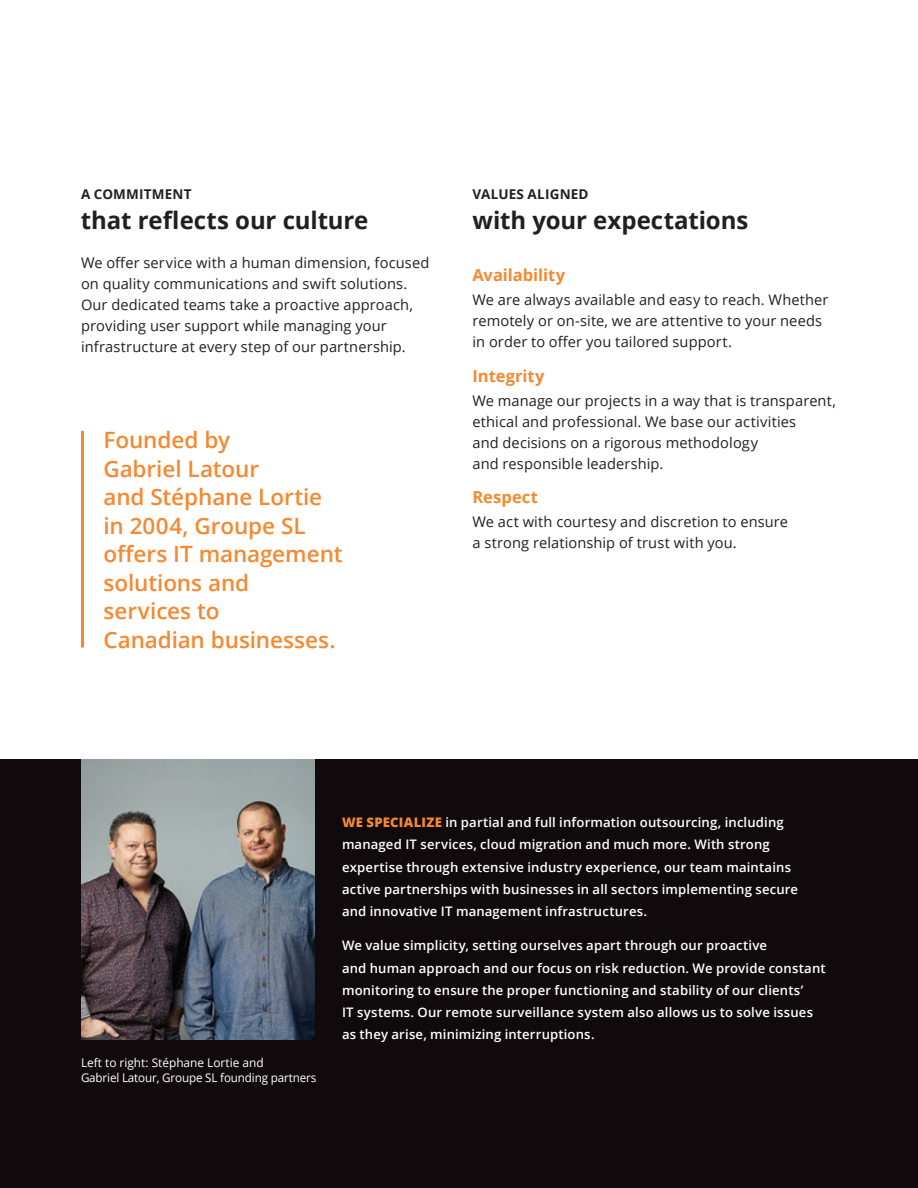
<style>
.page{position:relative;width:918px;height:1188px;background:#fff}
.page>*{position:absolute;margin:0;border:0;box-sizing:border-box;transform-origin:0 0}
.t1{font:700 24px "Open Sans";letter-spacing:-.005em;color:#231f20}
.t2{font:600 22.5px/28.5px "Open Sans";letter-spacing:-.005em;color:#f58931}
.t3{font:700 16.5px "Open Sans";color:#f58931}
.t4{font:14.7px/21px "Open Sans";letter-spacing:.005em;color:#231f20}
.t5{font:700 13.5px "Open Sans";letter-spacing:.015em;color:#231f20}
.t6{font:600 13.2px/22.2px "Open Sans";letter-spacing:.01em;color:#fff}
.t7{font:12px/15px "Open Sans";letter-spacing:-.015em;color:#fff}
.s1{font-weight:800;color:#f58931}
</style>
<div class="page">
<div style="left:0;top:759px;width:918px;height:429px;background:#110a0c"></div>
<hr style="left:81px;top:431px;width:3px;height:217px;background:#f58931">
<img style="left:81px;top:759px;width:234px;height:281px">
<p class="t5" style="left:81px;top:184px;width:112px">A COMMITMENT</p>
<h1 class="t1" style="left:81px;top:203px;width:289px">that reflects our culture</h1>
<p class="t4" style="left:81px;top:252px;width:350px">We offer service with a human dimension, focused on quality communications and swift solutions.<br>Our dedicated teams take a proactive approach, providing user support while managing your infrastructure at every step of our partnership.</p>
<h2 class="t2" style="left:104px;top:425px;width:241px">Founded by<br>Gabriel Latour<br>and Stéphane Lortie in 2004, Groupe SL offers IT management solutions and<br>services to<br>Canadian businesses.</h2>
<p class="t5" style="left:472px;top:184px;width:118px">VALUES ALIGNED</p>
<h1 class="t1" style="left:473px;top:203px;width:277px">with your expectations</h1>
<p class="t3" style="left:472px;top:264px;width:94px">Availability</p>
<p class="t4" style="left:472px;top:289px;width:358px">We are always available and easy to reach. Whether remotely or on-site, we are attentive to your needs in order to offer you tailored support.</p>
<p class="t3" style="left:472px;top:364px;width:74px">Integrity</p>
<p class="t4" style="left:472px;top:390px;width:365px">We manage our projects in a way that is transparent, ethical and professional. We base our activities<br>and decisions on a rigorous methodology<br>and responsible leadership.</p>
<p class="t3" style="left:472px;top:486px;width:67px">Respect</p>
<p class="t4" style="left:472px;top:511px;width:317px">We act with courtesy and discretion to ensure a strong relationship of trust with you.</p>
<p class="t7" style="left:81px;top:1055px;width:237px">Left to right: Stéphane Lortie and<br>Gabriel Latour, Groupe SL founding partners</p>
<p class="t6" style="left:342px;top:811px;width:458px"><span class="s1">WE SPECIALIZE</span> in partial and full information outsourcing, including managed IT services, cloud migration and much more. With strong expertise through extensive industry experience, our team maintains active partnerships with businesses in all sectors implementing secure and innovative IT management infrastructures.</p>
<p class="t6" style="left:342px;top:934px;width:485px">We value simplicity, setting ourselves apart through our proactive<br>and human approach and our focus on risk reduction. We provide constant monitoring to ensure the proper functioning and stability of our clients’<br>IT systems. Our remote surveillance system also allows us to solve issues as they arise, minimizing interruptions.</p>
</div>
